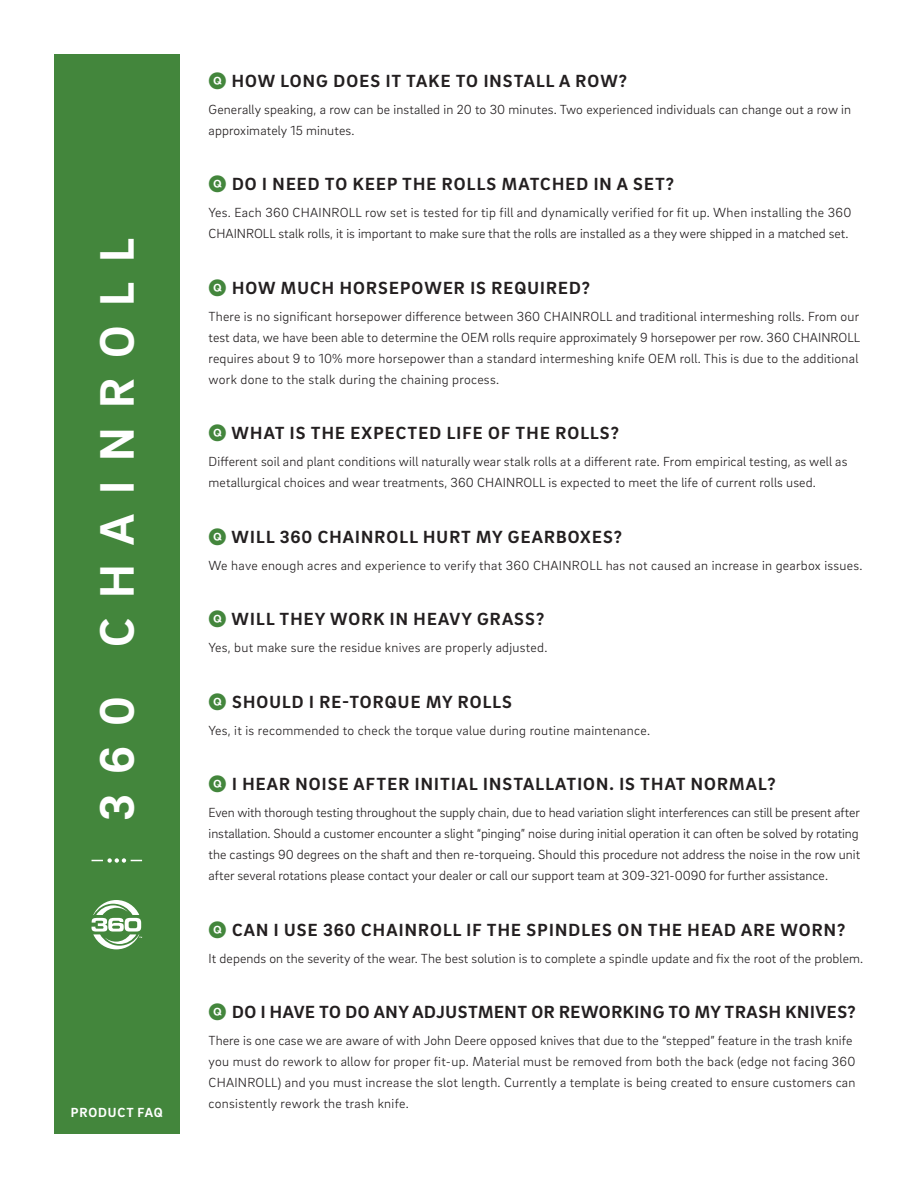
<style>
.page{position:relative;width:918px;height:1188px;background:#fff}
.page>*{position:absolute;margin:0;border:0;box-sizing:border-box;transform-origin:0 0}
.t1{font:700 49.5px "Brix Sans";letter-spacing:.4em;color:#fff}
.t2{font:700 18px "Brix Sans";letter-spacing:.065em;color:#231f20}
.t3{font:700 18px "Brix Sans";letter-spacing:.035em;color:#231f20}
.t4{font:300 13.5px/21px "Brix Sans";letter-spacing:.01em;color:#231f20}
.t5{font:700 13.5px "Brix Sans";letter-spacing:.065em;color:#fff}
.s1{font-family:"Whitney Index Black Round Bd";font-weight:400;color:#43863c}
</style>
<div class="page">
<div style="left:54px;top:54px;width:126px;height:1079px;background:#43863c"></div>
<svg style="left:92px;top:900px;width:50px;height:49px"></svg>
<svg style="left:92px;top:858px;width:50px;height:5px"></svg>
<h1 class="t1" style="left:85px;top:821px;width:584px;rotate:-90deg">360 CHAINROLL</h1>
<p class="t5" style="left:71px;top:1103px;width:93px">PRODUCT FAQ</p>
<h2 class="t2" style="left:209px;top:69px;width:420px"><span class="s1">Q</span> HOW LONG DOES IT TAKE TO INSTALL A ROW?</h2>
<p class="t4" style="left:209px;top:98px;width:644px">Generally speaking, a row can be installed in 20 to 30 minutes. Two experienced individuals can change out a row in approximately 15 minutes.</p>
<h2 class="t2" style="left:209px;top:172px;width:467px"><span class="s1">Q</span> DO I NEED TO KEEP THE ROLLS MATCHED IN A SET?</h2>
<p class="t4" style="left:209px;top:202px;width:644px">Yes. Each 360 CHAINROLL row set is tested for tip fill and dynamically verified for fit up. When installing the 360<br>CHAINROLL stalk rolls, it is important to make sure that the rolls are installed as a they were shipped in a matched set.</p>
<h2 class="t2" style="left:209px;top:276px;width:383px"><span class="s1">Q</span> HOW MUCH HORSEPOWER IS REQUIRED?</h2>
<p class="t4" style="left:209px;top:305px;width:653px">There is no significant horsepower difference between 360 CHAINROLL and traditional intermeshing rolls. From our test data, we have been able to determine the OEM rolls require approximately 9 horsepower per row. 360 CHAINROLL requires about 9 to 10% more horsepower than a standard intermeshing knife OEM roll. This is due to the additional work done to the stalk during the chaining process.</p>
<h2 class="t2" style="left:209px;top:421px;width:412px"><span class="s1">Q</span> WHAT IS THE EXPECTED LIFE OF THE ROLLS?</h2>
<p class="t4" style="left:209px;top:451px;width:640px">Different soil and plant conditions will naturally wear stalk rolls at a different rate. From empirical testing, as well as metallurgical choices and wear treatments, 360 CHAINROLL is expected to meet the life of current rolls used.</p>
<h2 class="t2" style="left:209px;top:525px;width:415px"><span class="s1">Q</span> WILL 360 CHAINROLL HURT MY GEARBOXES?</h2>
<p class="t4" style="left:209px;top:554px;width:655px">We have enough acres and experience to verify that 360 CHAINROLL has not caused an increase in gearbox issues.</p>
<h2 class="t2" style="left:209px;top:607px;width:337px"><span class="s1">Q</span> WILL THEY WORK IN HEAVY GRASS?</h2>
<p class="t4" style="left:209px;top:637px;width:340px">Yes, but make sure the residue knives are properly adjusted.</p>
<h2 class="t2" style="left:209px;top:690px;width:305px"><span class="s1">Q</span> SHOULD I RE-TORQUE MY ROLLS</h2>
<p class="t4" style="left:209px;top:719px;width:443px">Yes, it is recommended to check the torque value during routine maintenance.</p>
<h2 class="t2" style="left:209px;top:772px;width:568px"><span class="s1">Q</span> I HEAR NOISE AFTER INITIAL INSTALLATION. IS THAT NORMAL?</h2>
<p class="t4" style="left:209px;top:802px;width:653px;text-align:justify">Even with thorough testing throughout the supply chain, due to head variation slight interferences can still be present after installation. Should a customer encounter a slight “pinging” noise during initial operation it can often be solved by rotating the castings 90 degrees on the shaft and then re-torqueing. Should this procedure not address the noise in the row unit after several rotations please contact your dealer or call our support team at 309-321-0090 for further assistance.</p>
<h2 class="t2" style="left:209px;top:918px;width:638px"><span class="s1">Q</span> CAN I USE 360 CHAINROLL IF THE SPINDLES ON THE HEAD ARE WORN?</h2>
<p class="t4" style="left:209px;top:947px;width:656px">It depends on the severity of the wear. The best solution is to complete a spindle update and fix the root of the problem.</p>
<h2 class="t3" style="left:209px;top:1000px;width:649px"><span class="s1">Q</span> DO I HAVE TO DO ANY ADJUSTMENT OR REWORKING TO MY TRASH KNIVES?</h2>
<p class="t4" style="left:209px;top:1030px;width:648px">There is one case we are aware of with John Deere opposed knives that due to the “stepped” feature in the trash knife you must do rework to allow for proper fit-up. Material must be removed from both the back (edge not facing 360<br>CHAINROLL) and you must increase the slot length. Currently a template is being created to ensure customers can consistently rework the trash knife.</p>
</div>
